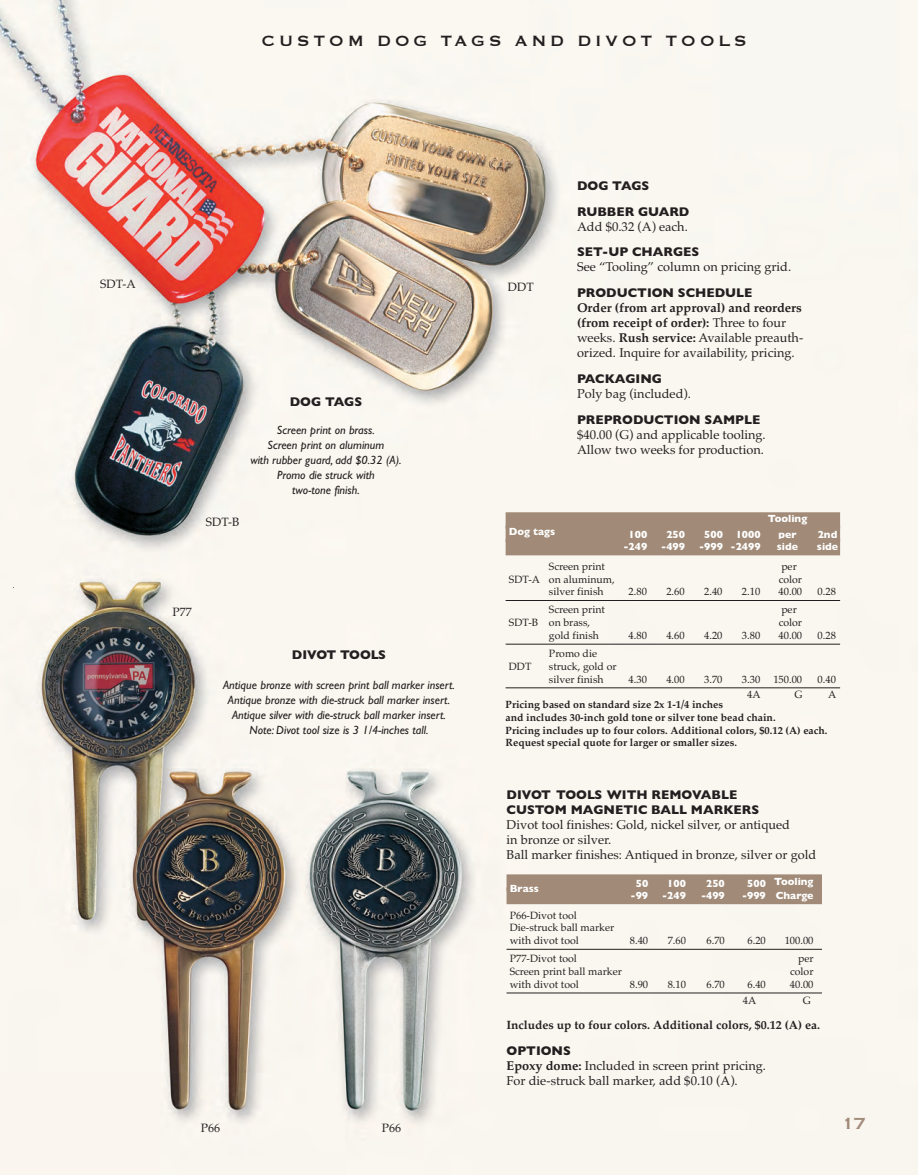
<style>
.page{position:relative;width:918px;height:1175px;background:#fff}
.page>*{position:absolute;margin:0;border:0;box-sizing:border-box;transform-origin:0 0}
.t1{font:21px "Copperplate";color:#a18b78}
.t2{font:19.5px "Copperplate";letter-spacing:.185em;color:#231f20}
.t3{font:12.75px/15px "Palatino";color:#231f20}
.t4{font:700 12.75px/15px "Gill Sans";color:#231f20}
.t5{font:italic 12px/15px "Gill Sans";color:#231f20;text-align:center}
.t6{font:700 12px "Palatino";color:#231f20}
.t7{font:12px "Palatino";color:#231f20}
.t8{font:10.5px/12.8px "Palatino";color:#231f20}
.t9{font:700 10.5px/12.8px "Palatino";color:#231f20}
.t10{font:700 10.5px "Gill Sans";color:#fff}
.s1{font-weight:700}
</style>
<div class="page">
<img style="left:0;top:0;width:918px;height:1174px">
<hr style="left:24px;top:566px;width:1px;height:42px;background:#000">
<div style="left:507px;top:874px;width:315px;height:17px;background:#a18b78"></div>
<div style="left:507px;top:887px;width:315px;height:17px;background:#a18b78"></div>
<hr style="left:507px;top:949px;width:315px;height:1px;background:#231f20">
<hr style="left:507px;top:992px;width:315px;height:1px;background:#231f20">
<div style="left:506px;top:512px;width:334px;height:17px;background:#a18b78"></div>
<div style="left:506px;top:525px;width:334px;height:17px;background:#a18b78"></div>
<div style="left:506px;top:539px;width:334px;height:16px;background:#a18b78"></div>
<hr style="left:506px;top:600px;width:334px;height:1px;background:#231f20">
<hr style="left:506px;top:644px;width:334px;height:1px;background:#231f20">
<hr style="left:506px;top:687px;width:334px;height:1px;background:#231f20">
<h2 class="t2" style="left:262px;top:28px;width:487px">CUSTOM DOG TAGS AND DIVOT TOOLS</h2>
<p class="t7" style="left:100px;top:274px;width:37px">SDT-A</p>
<p class="t7" style="left:206px;top:511px;width:35px">SDT-B</p>
<p class="t4" style="left:290px;top:394px;width:74px">DOG TAGS</p>
<p class="t5" style="left:250px;top:422px;width:153px">Screen print on brass.<br>Screen print on aluminum<br>with rubber guard, add $0.32 (A).<br>Promo die struck with<br>two-tone finish.</p>
<p class="t7" style="left:172px;top:602px;width:21px">P77</p>
<p class="t4" style="left:292px;top:647px;width:96px">DIVOT TOOLS</p>
<p class="t5" style="left:223px;top:677px;width:233px">Antique bronze with screen print ball marker insert.<br>Antique bronze with die-struck ball marker insert.<br>Antique silver with die-struck ball marker insert.<br>Note: Divot tool size is 3 1/4-inches tall.</p>
<p class="t7" style="left:201px;top:1117px;width:21px">P66</p>
<p class="t7" style="left:382px;top:1117px;width:21px">P66</p>
<p class="t7" style="left:508px;top:277px;width:27px">DDT</p>
<p class="t4" style="left:577px;top:172px;width:114px;line-height:25.8px">DOG TAGS<br>RUBBER GUARD</p>
<p class="t3" style="left:577px;top:219px;width:112px">Add $0.32 (A) each.</p>
<p class="t4" style="left:577px;top:244px;width:124px">SET-UP CHARGES</p>
<p class="t3" style="left:577px;top:259px;width:216px">See “Tooling” column on pricing grid.</p>
<p class="t4" style="left:577px;top:285px;width:177px">PRODUCTION SCHEDULE</p>
<p class="t3" style="left:577px;top:300px;width:228px"><span class="s1">Order (from art approval) and reorders (from receipt of order):</span> Three to four weeks. <span class="s1">Rush service:</span> Available preauth&shy;orized. Inquire for availability, pricing.</p>
<p class="t4" style="left:577px;top:371px;width:87px">PACKAGING</p>
<p class="t3" style="left:577px;top:386px;width:115px">Poly bag (included).</p>
<p class="t4" style="left:577px;top:412px;width:185px">PREPRODUCTION SAMPLE</p>
<p class="t3" style="left:577px;top:427px;width:190px">$40.00 (G) and applicable tooling.<br>Allow two weeks for production.</p>
<p class="t10" style="left:768px;top:512px;width:41px">Tooling</p>
<p class="t10" style="left:509px;top:525px;width:48px">Dog tags</p>
<p class="t10" style="left:629px;top:528px;width:20px">100</p>
<p class="t10" style="left:666px;top:528px;width:20px">250</p>
<p class="t10" style="left:704px;top:528px;width:58px">500 1000</p>
<p class="t10" style="left:778px;top:528px;width:20px">per</p>
<p class="t10" style="left:818px;top:528px;width:21px">2nd</p>
<p class="t10" style="left:623px;top:540px;width:25px">-249</p>
<p class="t10" style="left:661px;top:540px;width:25px">-499</p>
<p class="t10" style="left:699px;top:540px;width:63px">-999 -2499</p>
<p class="t10" style="left:777px;top:540px;width:23px">side</p>
<p class="t10" style="left:817px;top:540px;width:23px">side</p>
<p class="t8" style="left:549px;top:560px;width:57px">Screen print</p>
<p class="t8" style="left:781px;top:560px;width:17px">per</p>
<p class="t8" style="left:509px;top:572px;width:107px">SDT-A on aluminum,</p>
<p class="t8" style="left:779px;top:572px;width:25px">color</p>
<p class="t8" style="left:549px;top:585px;width:56px">silver finish</p>
<p class="t8" style="left:629px;top:585px;width:20px">2.80</p>
<p class="t8" style="left:666px;top:585px;width:20px">2.60</p>
<p class="t8" style="left:704px;top:585px;width:20px">2.40</p>
<p class="t8" style="left:742px;top:585px;width:20px">2.10</p>
<p class="t8" style="left:779px;top:585px;width:25px">40.00</p>
<p class="t8" style="left:818px;top:585px;width:20px">0.28</p>
<p class="t8" style="left:549px;top:603px;width:57px">Screen print</p>
<p class="t8" style="left:781px;top:603px;width:17px">per</p>
<p class="t8" style="left:509px;top:616px;width:83px">SDT-B on brass,</p>
<p class="t8" style="left:779px;top:616px;width:25px">color</p>
<p class="t8" style="left:549px;top:629px;width:51px">gold finish</p>
<p class="t8" style="left:629px;top:629px;width:20px">4.80</p>
<p class="t8" style="left:666px;top:629px;width:20px">4.60</p>
<p class="t8" style="left:704px;top:629px;width:20px">4.20</p>
<p class="t8" style="left:742px;top:629px;width:20px">3.80</p>
<p class="t8" style="left:779px;top:629px;width:25px">40.00</p>
<p class="t8" style="left:818px;top:629px;width:20px">0.28</p>
<p class="t8" style="left:549px;top:647px;width:50px">Promo die</p>
<p class="t8" style="left:509px;top:660px;width:24px">DDT</p>
<p class="t8" style="left:549px;top:660px;width:69px">struck, gold or silver finish</p>
<p class="t8" style="left:629px;top:672px;width:20px">4.30</p>
<p class="t8" style="left:666px;top:672px;width:20px">4.00</p>
<p class="t8" style="left:704px;top:672px;width:20px">3.70</p>
<p class="t8" style="left:742px;top:672px;width:62px">3.30 150.00</p>
<p class="t8" style="left:818px;top:672px;width:20px">0.40</p>
<p class="t8" style="left:747px;top:688px;width:15px">4A</p>
<p class="t8" style="left:795px;top:688px;width:10px">G</p>
<p class="t8" style="left:828px;top:688px;width:10px">A</p>
<p class="t9" style="left:506px;top:698px;width:323px">Pricing based on standard size 2x 1-1/4 inches<br>and includes 30-inch gold tone or silver tone bead chain.<br>Pricing includes up to four colors. Additional colors, $0.12 (A) each.<br>Request special quote for larger or smaller sizes.</p>
<p class="t4" style="left:507px;top:787px;width:254px">DIVOT TOOLS WITH REMOVABLE<br>CUSTOM MAGNETIC BALL MARKERS</p>
<p class="t3" style="left:507px;top:817px;width:311px">Divot tool finishes: Gold, nickel silver, or antiqued<br>in bronze or silver.<br>Ball marker finishes: Antiqued in bronze, silver or gold</p>
<p class="t10" style="left:636px;top:877px;width:14px">50</p>
<p class="t10" style="left:667px;top:877px;width:20px">100</p>
<p class="t10" style="left:706px;top:877px;width:20px">250</p>
<p class="t10" style="left:747px;top:875px;width:68px">500 Tooling</p>
<p class="t10" style="left:510px;top:882px;width:31px">Brass</p>
<p class="t10" style="left:631px;top:889px;width:19px">-99</p>
<p class="t10" style="left:662px;top:889px;width:25px">-249</p>
<p class="t10" style="left:701px;top:889px;width:25px">-499</p>
<p class="t10" style="left:742px;top:889px;width:73px">-999 Charge</p>
<p class="t8" style="left:510px;top:908px;width:106px">P66-Divot tool<br>Die-struck ball marker with divot tool</p>
<p class="t8" style="left:630px;top:934px;width:20px">8.40</p>
<p class="t8" style="left:668px;top:934px;width:20px">7.60</p>
<p class="t8" style="left:707px;top:934px;width:20px">6.70</p>
<p class="t8" style="left:748px;top:934px;width:20px">6.20</p>
<p class="t8" style="left:785px;top:934px;width:30px">100.00</p>
<p class="t8" style="left:510px;top:952px;width:69px">P77-Divot tool</p>
<p class="t8" style="left:798px;top:952px;width:17px">per</p>
<p class="t8" style="left:510px;top:965px;width:114px">Screen print ball marker</p>
<p class="t8" style="left:790px;top:965px;width:25px">color</p>
<p class="t8" style="left:510px;top:977px;width:71px">with divot tool</p>
<p class="t8" style="left:630px;top:977px;width:20px">8.90</p>
<p class="t8" style="left:668px;top:977px;width:20px">8.10</p>
<p class="t8" style="left:707px;top:977px;width:20px">6.70</p>
<p class="t8" style="left:748px;top:977px;width:20px">6.40</p>
<p class="t8" style="left:790px;top:977px;width:25px">40.00</p>
<p class="t8" style="left:743px;top:993px;width:15px">4A</p>
<p class="t8" style="left:803px;top:993px;width:10px">G</p>
<p class="t6" style="left:507px;top:1014px;width:315px">Includes up to four colors. Additional colors, $0.12 (A) ea.</p>
<p class="t4" style="left:507px;top:1042px;width:66px">OPTIONS</p>
<p class="t3" style="left:507px;top:1057px;width:261px"><span class="s1">Epoxy dome:</span> Included in screen print pricing.<br>For die-struck ball marker, add $0.10 (A).</p>
<h1 class="t1" style="left:842px;top:1110px;width:26px">17</h1>
</div>
